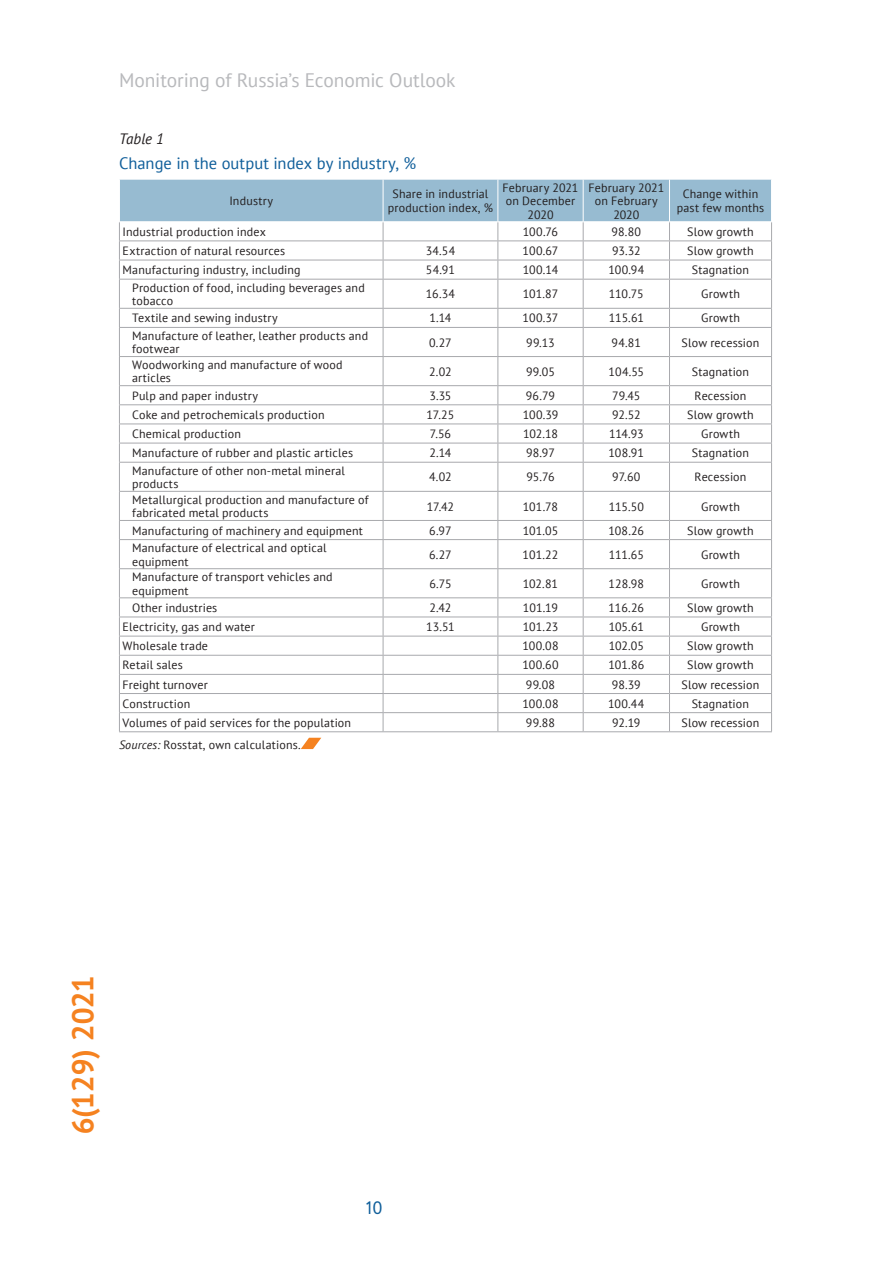
<style>
.page{position:relative;width:893px;height:1263px;background:#fff}
.page>*{position:absolute;margin:0;border:0;box-sizing:border-box;transform-origin:0 0}
.t1{font:700 30px "PT Sans";letter-spacing:-.055em;color:#f58220}
.t2{font:19.5px "PT Sans";letter-spacing:-.005em;color:#b8b9bc}
.t3{font:18px "Circe";color:#0f5e9a}
.t4{font:16.5px "PT Sans";color:#0f5e9a}
.t5{font:italic 15px "PT Sans";color:#231f20}
.t6{font:12px/13.5px "PT Sans";letter-spacing:.015em;color:#231f20}
.s1{font-style:italic}
</style>
<div class="page">
<svg style="left:119px;top:180px;width:653px;height:551px"></svg>
<hr style="left:119px;top:731px;width:264px;height:1px;background:#a8a9ad">
<hr style="left:383px;top:731px;width:115px;height:1px;background:#a8a9ad">
<hr style="left:498px;top:731px;width:85px;height:1px;background:#a8a9ad">
<hr style="left:583px;top:731px;width:86px;height:1px;background:#a8a9ad">
<hr style="left:669px;top:731px;width:103px;height:1px;background:#a8a9ad">
<hr style="left:119px;top:179px;width:1px;height:42px;background:#fff">
<hr style="left:383px;top:179px;width:1px;height:42px;background:#fff">
<hr style="left:497px;top:179px;width:1px;height:42px;background:#fff">
<hr style="left:583px;top:179px;width:1px;height:42px;background:#fff">
<hr style="left:669px;top:179px;width:1px;height:42px;background:#fff">
<hr style="left:771px;top:179px;width:1px;height:42px;background:#fff">
<hr style="left:119px;top:221px;width:264px;height:1px;background:#fff">
<hr style="left:383px;top:221px;width:115px;height:1px;background:#fff">
<hr style="left:498px;top:221px;width:85px;height:1px;background:#fff">
<hr style="left:583px;top:221px;width:86px;height:1px;background:#fff">
<hr style="left:669px;top:221px;width:103px;height:1px;background:#fff">
<svg style="left:301px;top:738px;width:20px;height:11px"></svg>
<h2 class="t2" style="left:119px;top:67px;width:338px">Monitoring of Russia’s Economic Outlook</h2>
<p class="t5" style="left:119px;top:130px;width:47px">Table 1</p>
<h3 class="t4" style="left:119px;top:152px;width:299px">Change in the output index by industry, %</h3>
<p class="t6" style="left:229px;top:194px;width:45px">Industry</p>
<p class="t6" style="left:388px;top:187px;width:107px;text-align:center">Share in industrial production index, %</p>
<p class="t6" style="left:503px;top:180px;width:77px;text-align:center">February 2021 on December<br>2020</p>
<p class="t6" style="left:588px;top:180px;width:77px;text-align:center">February 2021 on February<br>2020</p>
<p class="t6" style="left:677px;top:187px;width:89px;text-align:center">Change within past few months</p>
<p class="t6" style="left:123px;top:225px;width:145px">Industrial production index</p>
<p class="t6" style="left:523px;top:225px;width:37px">100.76</p>
<p class="t6" style="left:612px;top:225px;width:31px">98.80</p>
<p class="t6" style="left:687px;top:225px;width:68px">Slow growth</p>
<p class="t6" style="left:123px;top:244px;width:164px">Extraction of natural resources</p>
<p class="t6" style="left:426px;top:244px;width:31px">34.54</p>
<p class="t6" style="left:523px;top:244px;width:37px">100.67</p>
<p class="t6" style="left:612px;top:244px;width:30px">93.32</p>
<p class="t6" style="left:687px;top:244px;width:68px">Slow growth</p>
<p class="t6" style="left:123px;top:263px;width:180px">Manufacturing industry, including</p>
<p class="t6" style="left:426px;top:263px;width:31px">54.91</p>
<p class="t6" style="left:523px;top:263px;width:37px">100.14</p>
<p class="t6" style="left:608px;top:263px;width:37px">100.94</p>
<p class="t6" style="left:692px;top:263px;width:59px">Stagnation</p>
<p class="t6" style="left:132px;top:280px;width:234px">Production of food, including beverages and tobacco</p>
<p class="t6" style="left:426px;top:287px;width:31px">16.34</p>
<p class="t6" style="left:523px;top:287px;width:37px">101.87</p>
<p class="t6" style="left:609px;top:287px;width:36px">110.75</p>
<p class="t6" style="left:701px;top:287px;width:40px">Growth</p>
<p class="t6" style="left:132px;top:311px;width:147px">Textile and sewing industry</p>
<p class="t6" style="left:429px;top:311px;width:23px">1.14</p>
<p class="t6" style="left:523px;top:311px;width:37px">100.37</p>
<p class="t6" style="left:609px;top:311px;width:37px">115.61</p>
<p class="t6" style="left:701px;top:311px;width:40px">Growth</p>
<p class="t6" style="left:132px;top:329px;width:237px">Manufacture of leather, leather products and footwear</p>
<p class="t6" style="left:429px;top:335px;width:24px">0.27</p>
<p class="t6" style="left:526px;top:335px;width:30px">99.13</p>
<p class="t6" style="left:612px;top:335px;width:31px">94.81</p>
<p class="t6" style="left:682px;top:335px;width:79px">Slow recession</p>
<p class="t6" style="left:132px;top:358px;width:212px">Woodworking and manufacture of wood articles</p>
<p class="t6" style="left:429px;top:364px;width:24px">2.02</p>
<p class="t6" style="left:526px;top:364px;width:30px">99.05</p>
<p class="t6" style="left:609px;top:364px;width:37px">104.55</p>
<p class="t6" style="left:692px;top:364px;width:59px">Stagnation</p>
<p class="t6" style="left:132px;top:389px;width:127px">Pulp and paper industry</p>
<p class="t6" style="left:429px;top:389px;width:24px">3.35</p>
<p class="t6" style="left:526px;top:389px;width:31px">96.79</p>
<p class="t6" style="left:612px;top:389px;width:30px">79.45</p>
<p class="t6" style="left:695px;top:389px;width:53px">Recession</p>
<p class="t6" style="left:132px;top:408px;width:194px">Coke and petrochemicals production</p>
<p class="t6" style="left:427px;top:408px;width:29px">17.25</p>
<p class="t6" style="left:523px;top:408px;width:37px">100.39</p>
<p class="t6" style="left:612px;top:408px;width:30px">92.52</p>
<p class="t6" style="left:687px;top:408px;width:68px">Slow growth</p>
<p class="t6" style="left:132px;top:427px;width:110px">Chemical production</p>
<p class="t6" style="left:430px;top:427px;width:23px">7.56</p>
<p class="t6" style="left:523px;top:427px;width:37px">102.18</p>
<p class="t6" style="left:609px;top:427px;width:36px">114.93</p>
<p class="t6" style="left:701px;top:427px;width:40px">Growth</p>
<p class="t6" style="left:132px;top:446px;width:222px">Manufacture of rubber and plastic articles</p>
<p class="t6" style="left:430px;top:446px;width:23px">2.14</p>
<p class="t6" style="left:526px;top:446px;width:30px">98.97</p>
<p class="t6" style="left:609px;top:446px;width:37px">108.91</p>
<p class="t6" style="left:692px;top:446px;width:59px">Stagnation</p>
<p class="t6" style="left:132px;top:463px;width:214px">Manufacture of other non-metal mineral products</p>
<p class="t6" style="left:429px;top:470px;width:24px">4.02</p>
<p class="t6" style="left:526px;top:470px;width:30px">95.76</p>
<p class="t6" style="left:612px;top:470px;width:30px">97.60</p>
<p class="t6" style="left:695px;top:470px;width:53px">Recession</p>
<p class="t6" style="left:132px;top:492px;width:238px">Metallurgical production and manufacture of fabricated metal products</p>
<p class="t6" style="left:427px;top:499px;width:29px">17.42</p>
<p class="t6" style="left:523px;top:499px;width:37px">101.78</p>
<p class="t6" style="left:609px;top:499px;width:37px">115.50</p>
<p class="t6" style="left:701px;top:499px;width:40px">Growth</p>
<p class="t6" style="left:132px;top:523px;width:232px">Manufacturing of machinery and equipment</p>
<p class="t6" style="left:429px;top:523px;width:24px">6.97</p>
<p class="t6" style="left:523px;top:523px;width:37px">101.05</p>
<p class="t6" style="left:608px;top:523px;width:37px">108.26</p>
<p class="t6" style="left:687px;top:523px;width:68px">Slow growth</p>
<p class="t6" style="left:132px;top:541px;width:196px">Manufacture of electrical and optical equipment</p>
<p class="t6" style="left:429px;top:547px;width:24px">6.27</p>
<p class="t6" style="left:523px;top:547px;width:37px">101.22</p>
<p class="t6" style="left:609px;top:547px;width:37px">111.65</p>
<p class="t6" style="left:701px;top:547px;width:40px">Growth</p>
<p class="t6" style="left:132px;top:570px;width:202px">Manufacture of transport vehicles and equipment</p>
<p class="t6" style="left:429px;top:577px;width:24px">6.75</p>
<p class="t6" style="left:523px;top:577px;width:37px">102.81</p>
<p class="t6" style="left:609px;top:577px;width:37px">128.98</p>
<p class="t6" style="left:701px;top:577px;width:40px">Growth</p>
<p class="t6" style="left:132px;top:601px;width:87px">Other industries</p>
<p class="t6" style="left:429px;top:601px;width:24px">2.42</p>
<p class="t6" style="left:523px;top:601px;width:37px">101.19</p>
<p class="t6" style="left:609px;top:601px;width:37px">116.26</p>
<p class="t6" style="left:687px;top:601px;width:68px">Slow growth</p>
<p class="t6" style="left:123px;top:620px;width:134px">Electricity, gas and water</p>
<p class="t6" style="left:426px;top:620px;width:30px">13.51</p>
<p class="t6" style="left:523px;top:620px;width:37px">101.23</p>
<p class="t6" style="left:609px;top:620px;width:37px">105.61</p>
<p class="t6" style="left:701px;top:620px;width:40px">Growth</p>
<p class="t6" style="left:123px;top:639px;width:87px">Wholesale trade</p>
<p class="t6" style="left:522px;top:639px;width:38px">100.08</p>
<p class="t6" style="left:609px;top:639px;width:37px">102.05</p>
<p class="t6" style="left:687px;top:639px;width:68px">Slow growth</p>
<p class="t6" style="left:123px;top:658px;width:62px">Retail sales</p>
<p class="t6" style="left:522px;top:658px;width:38px">100.60</p>
<p class="t6" style="left:608px;top:658px;width:37px">101.86</p>
<p class="t6" style="left:687px;top:658px;width:68px">Slow growth</p>
<p class="t6" style="left:123px;top:677px;width:87px">Freight turnover</p>
<p class="t6" style="left:526px;top:677px;width:31px">99.08</p>
<p class="t6" style="left:612px;top:677px;width:30px">98.39</p>
<p class="t6" style="left:682px;top:677px;width:79px">Slow recession</p>
<p class="t6" style="left:123px;top:696px;width:69px">Construction</p>
<p class="t6" style="left:522px;top:696px;width:38px">100.08</p>
<p class="t6" style="left:608px;top:696px;width:38px">100.44</p>
<p class="t6" style="left:692px;top:696px;width:59px">Stagnation</p>
<p class="t6" style="left:123px;top:715px;width:230px">Volumes of paid services for the population</p>
<p class="t6" style="left:526px;top:715px;width:31px">99.88</p>
<p class="t6" style="left:612px;top:715px;width:30px">92.19</p>
<p class="t6" style="left:682px;top:715px;width:79px">Slow recession</p>
<p class="t6" style="left:119px;top:738px;width:183px"><span class="s1">Sources:</span> Rosstat, own calculations.</p>
<h1 class="t1" style="left:63px;top:1135px;width:162px;rotate:-90deg">6(129) 2021</h1>
<h3 class="t3" style="left:366px;top:1196px;width:18px">10</h3>
</div>
